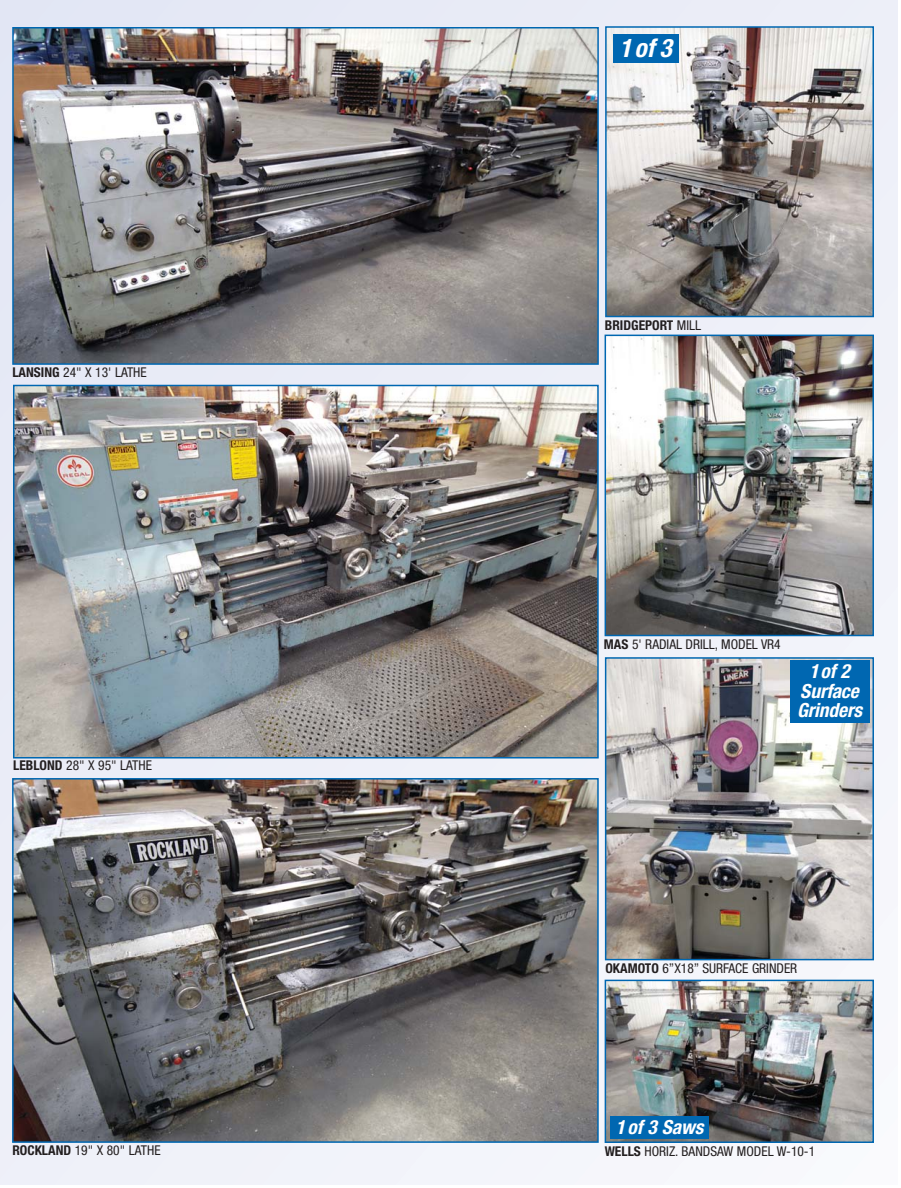
<style>
.page{position:relative;width:901px;height:1188px;background:#fff}
.page>*{position:absolute;margin:0;border:0;box-sizing:border-box;transform-origin:0 0}
.t1{font:italic 700 condensed 25.5px "Helvetica Neue";color:#fff}
.t2{font:italic 700 condensed 19.5px/19.5px "Helvetica Neue";color:#fff;text-align:center}
.t3{font:condensed 13.5px "Helvetica Neue";color:#231f20}
.t4{font:700 condensed 13.5px "Helvetica Neue";color:#231f20}
.s1{font-weight:700}
.s2{font-weight:400}
</style>
<div class="page">
<div style="left:0;top:0;width:898px;height:1184px;background:#eff1f9"></div>
<img style="left:15px;top:30px;width:581px;height:332px">
<div style="left:12px;top:27px;width:587px;height:338px;border:2px solid #0067b1"></div>
<img style="left:16px;top:388px;width:580px;height:368px">
<div style="left:13px;top:385px;width:586px;height:374px;border:2px solid #0067b1"></div>
<img style="left:15px;top:781px;width:581px;height:359px">
<div style="left:12px;top:778px;width:587px;height:365px;border:2px solid #0067b1"></div>
<img style="left:608px;top:29px;width:263px;height:285px">
<div style="left:605px;top:26px;width:269px;height:291px;border:2px solid #0067b1"></div>
<img style="left:608px;top:338px;width:263px;height:295px">
<div style="left:605px;top:335px;width:269px;height:301px;border:2px solid #0067b1"></div>
<img style="left:608px;top:660px;width:263px;height:297px">
<div style="left:605px;top:657px;width:269px;height:303px;border:2px solid #0067b1"></div>
<img style="left:608px;top:983px;width:263px;height:157px">
<div style="left:605px;top:980px;width:269px;height:163px;border:2px solid #0067b1"></div>
<div style="left:790px;top:661px;width:79px;height:62px;background:#0067b1"></div>
<div style="left:611px;top:1116px;width:98px;height:22px;background:#0067b1"></div>
<div style="left:613px;top:34px;width:65px;height:29px;background:#0067b1"></div>
<h1 class="t1" style="left:619px;top:39px;width:59px">1of 3</h1>
<p class="t3" style="left:12px;top:367px;width:136px"><span class="s1">LANSING</span> 24" X 13' LATHE</p>
<p class="t3" style="left:13px;top:760px;width:140px"><span class="s1">LEBLOND</span> 28" X 95" LATHE</p>
<p class="t4" style="left:605px;top:320px;width:98px">BRIDGEPORT <span class="s2">MILL</span></p>
<p class="t3" style="left:604px;top:640px;width:178px"><span class="s1">MAS</span> 5' RADIAL DRILL, MODEL VR4</p>
<h2 class="t2" style="left:797px;top:663px;width:70px">1of 2<br>Surface<br>Grinders</h2>
<p class="t3" style="left:605px;top:963px;width:193px"><span class="s1">OKAMOTO</span> 6”X18” SURFACE GRINDER</p>
<h2 class="t2" style="left:616px;top:1119px;width:93px">1of 3 Saws</h2>
<p class="t3" style="left:12px;top:1145px;width:150px"><span class="s1">ROCKLAND</span> 19" X 80" LATHE</p>
<p class="t3" style="left:605px;top:1146px;width:212px"><span class="s1">WELLS</span> HORIZ. BANDSAW MODEL W-10-1</p>
</div>
